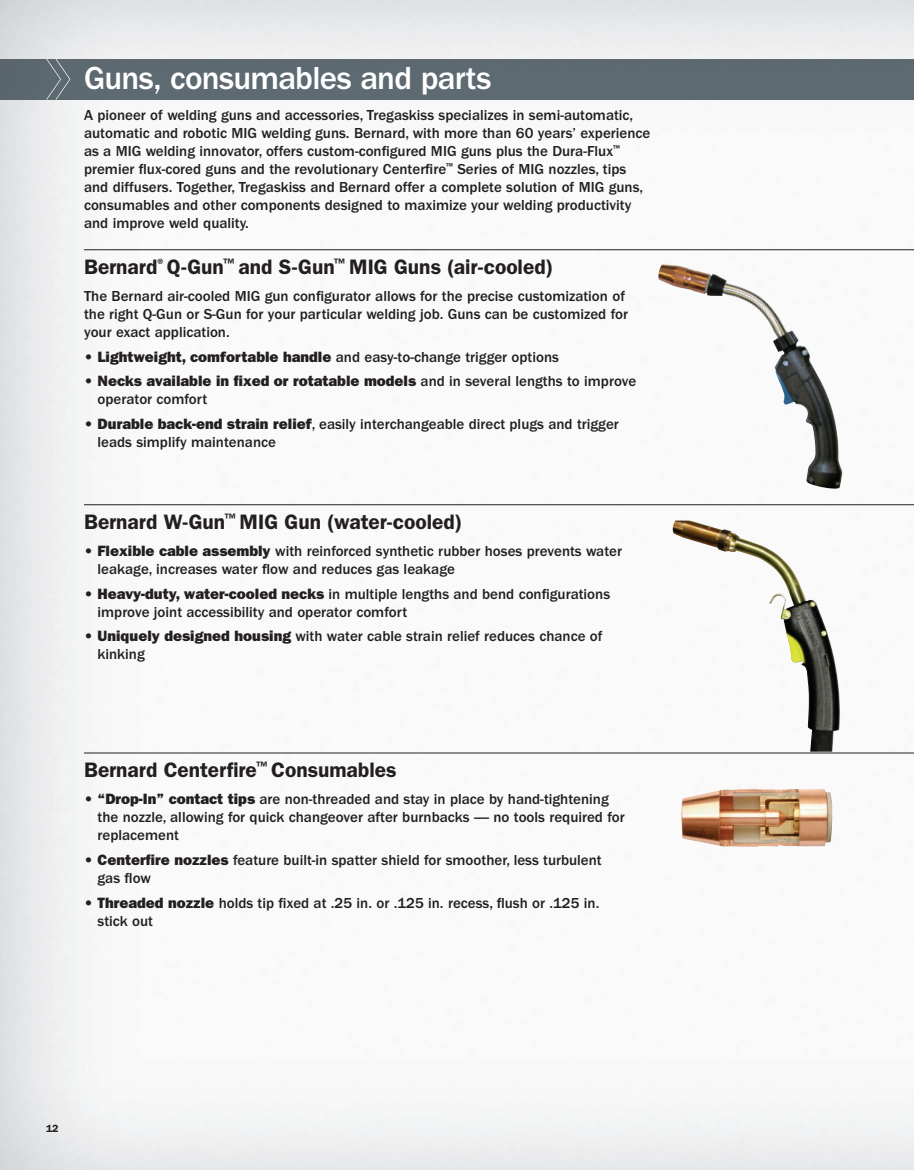
<style>
.page{position:relative;width:914px;height:1170px;background:#fff}
.page>*{position:absolute;margin:0;border:0;box-sizing:border-box;transform-origin:0 0}
.t1{font:500 33px "ITC Franklin Gothic Std";letter-spacing:-.02em;color:#fff}
.t2{font:600 21px "ITC Franklin Gothic Std";color:#231f20}
.t3{font:500 15px/18px "ITC Franklin Gothic Std";color:#231f20}
.t4{font:15px "ITC Franklin Gothic Std Hvy";color:#231f20}
.t5{font:600 10.5px "ITC Franklin Gothic Std";color:#231f20}
.s1{font-family:"ITC Franklin Gothic Std Hvy";font-weight:400}
.s2{font-family:"ITC Franklin Gothic Std";font-weight:500}
</style>
<div class="page">
<img style="left:0;top:0;width:914px;height:1170px">
<div style="left:0;top:59px;width:914px;height:41px;background:#5e6a71"></div>
<svg style="left:46px;top:59px;width:24px;height:41px"></svg>
<hr style="left:84px;top:249px;width:830px;height:1px;background:#231f20">
<hr style="left:84px;top:504px;width:830px;height:1px;background:#231f20">
<hr style="left:84px;top:753px;width:830px;height:1px;background:#231f20">
<img style="left:658px;top:264px;width:184px;height:225px">
<img style="left:671px;top:521px;width:169px;height:231px">
<img style="left:695px;top:789px;width:60px;height:7px">
<h1 class="t1" style="left:84px;top:59px;width:409px">Guns, consumables and parts</h1>
<p class="t3" style="left:84px;top:106px;width:568px">A pioneer of welding guns and accessories, Tregaskiss specializes in semi-automatic, automatic and robotic MIG welding guns. Bernard, with more than 60 years’ experience as a MIG welding innovator, offers custom-configured MIG guns plus the Dura-Flux<sup>™ </sup>premier flux-cored guns and the revolutionary Centerfire<sup>™</sup> Series of MIG nozzles, tips and diffusers. Together, Tregaskiss and Bernard offer a complete solution of MIG guns, consumables and other components designed to maximize your welding productivity and improve weld quality.</p>
<h2 class="t2" style="left:84px;top:254px;width:471px">Bernard<sup>®</sup>Q-Gun<sup>™</sup> and S-Gun<sup>™</sup> MIG Guns (air-cooled)</h2>
<p class="t3" style="left:84px;top:287px;width:545px">The Bernard air-cooled MIG gun configurator allows for the precise customization of the right Q-Gun or S-Gun for your particular welding job. Guns can be customized for your exact application.</p>
<p class="t3" style="left:84px;top:348px;width:476px"><span class="s1">• Lightweight, comfortable handle</span> and easy-to-change trigger options</p>
<p class="t4" style="left:84px;top:372px;width:553px">• Necks available in fixed or rotatable models <span class="s2">and in several lengths to improve</span></p>
<p class="t3" style="left:98px;top:391px;width:111px">operator comfort</p>
<p class="t3" style="left:98px;top:415px;width:523px;text-indent:-14px"><span class="s1">• Durable back-end strain relief</span>, easily interchangeable direct plugs and trigger leads simplify maintenance</p>
<h2 class="t2" style="left:84px;top:509px;width:380px">Bernard W-Gun<sup>™</sup> MIG Gun (water-cooled)</h2>
<p class="t3" style="left:97px;top:542px;width:526px;text-indent:-14px"><span class="s1">• Flexible cable assembly</span> with reinforced synthetic rubber hoses prevents water leakage, increases water flow and reduces gas leakage</p>
<p class="t3" style="left:97px;top:585px;width:514px;text-indent:-14px"><span class="s1">• Heavy-duty, water-cooled necks</span> in multiple lengths and bend configurations improve joint accessibility and operator comfort</p>
<p class="t3" style="left:97px;top:628px;width:506px;text-indent:-14px"><span class="s1">• Uniquely designed housing</span> with water cable strain relief reduces chance of kinking</p>
<h2 class="t2" style="left:84px;top:758px;width:314px">Bernard Centerfire<sup>™</sup> Consumables</h2>
<p class="t3" style="left:97px;top:790px;width:528px;text-indent:-14px"><span class="s1">• “Drop-In” contact tips</span> are non-threaded and stay in place by hand-tightening the nozzle, allowing for quick changeover after burnbacks — no tools required for replacement</p>
<p class="t3" style="left:97px;top:851px;width:505px;text-indent:-14px"><span class="s1">• Centerfire nozzles</span> feature built-in spatter shield for smoother, less turbulent gas flow</p>
<p class="t3" style="left:97px;top:894px;width:503px;text-indent:-14px"><span class="s1">• Threaded nozzle</span> holds tip fixed at .25 in. or .125 in. recess, flush or .125 in. stick out</p>
<p class="t5" style="left:46px;top:1122px;width:14px">12</p>
</div>
